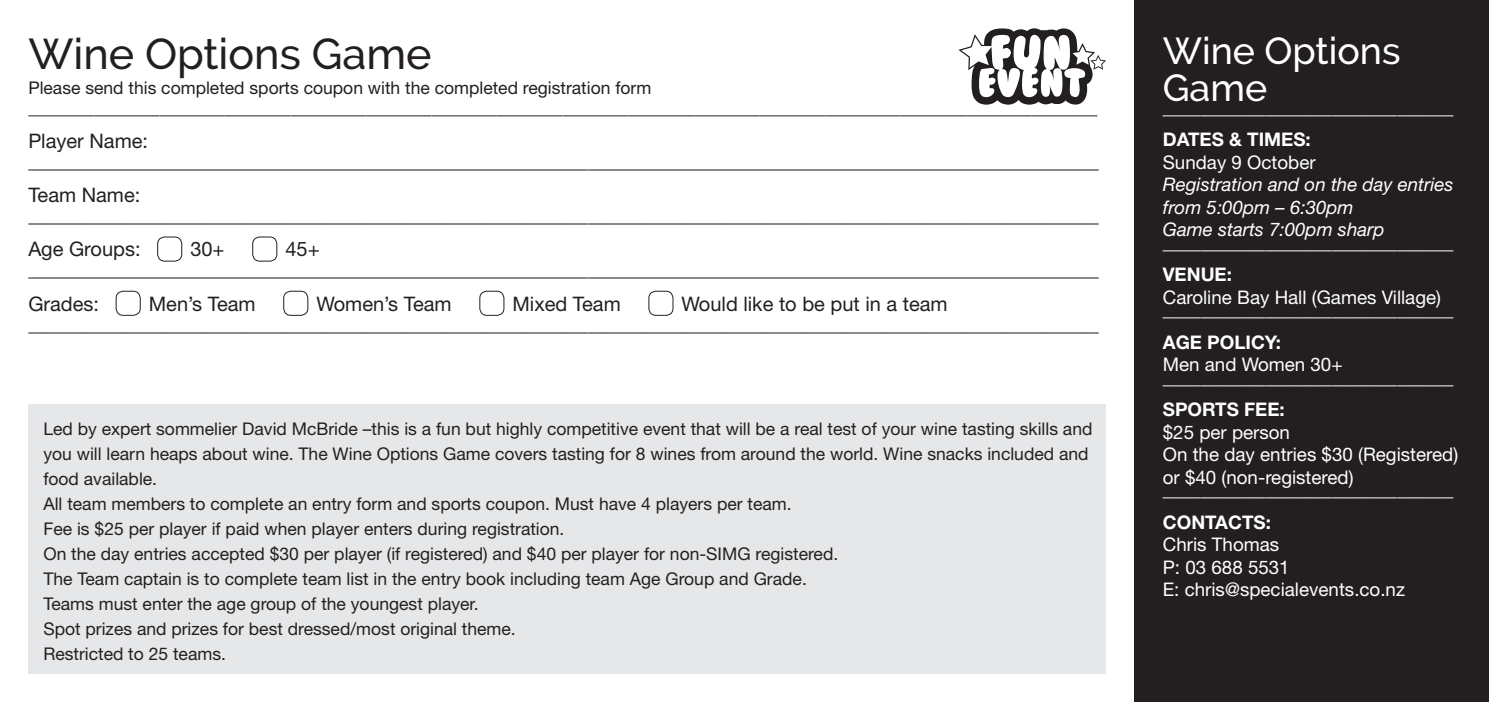
<style>
.page{position:relative;width:1489px;height:702px;background:#fff}
.page>*{position:absolute;margin:0;border:0;box-sizing:border-box;transform-origin:0 0}
.t1{font:500 43px "Raleway";color:#231f20}
.t2{font:500 37.5px/37.5px "Raleway";color:#fff}
.t3{font:20px/20px "Helvetica Neue";color:#231f20}
.Black_B{font:18.75px/22.5px "Helvetica Neue";color:#fff}
.t4{font:18.75px "Helvetica Neue";color:#231f20}
.Black_B-2{font:italic 18.75px/22.5px "Helvetica Neue";color:#fff}
.t5{font:700 18.75px "Helvetica Neue";color:#fff}
.Fine_Text{font:17.5px/25px "Helvetica Neue";color:#231f20}
.s1{font-style:normal}
</style>
<div class="page">
<div style="left:28px;top:404px;width:1078px;height:269px;background:#e6e7e9"></div>
<div style="left:157px;top:237px;width:25px;height:24px;border:1px solid #231f20;border-radius:7px"></div>
<div style="left:252px;top:237px;width:25px;height:24px;border:1px solid #231f20;border-radius:7px"></div>
<div style="left:116px;top:291px;width:24px;height:24px;border:1px solid #231f20;border-radius:7px"></div>
<div style="left:283px;top:291px;width:25px;height:24px;border:1px solid #231f20;border-radius:7px"></div>
<div style="left:479px;top:291px;width:25px;height:24px;border:1px solid #231f20;border-radius:7px"></div>
<div style="left:648px;top:291px;width:25px;height:24px;border:1px solid #231f20;border-radius:7px"></div>
<div style="left:1134px;top:0;width:354px;height:702px;background:#231f20"></div>
<svg style="left:958px;top:28px;width:148px;height:77px"></svg>
<h1 class="t1" style="left:28px;top:29px;width:404px">Wine Options Game</h1>
<p class="Fine_Text" style="left:28px;top:75px;width:624px">Please send this completed sports coupon with the completed registration form</p>
<p class="t4" style="left:28px;top:96px;width:1070px">__________________________________________________________________________________________________________________</p>
<p class="t3" style="left:28px;top:131px;width:1071px">Player Name: ___________________________________________________________________________________________________________</p>
<p class="t3" style="left:28px;top:185px;width:1071px">Team Name: ___________________________________________________________________________________________________________</p>
<p class="t3" style="left:28px;top:239px;width:114px">Age Groups:</p>
<p class="t3" style="left:190px;top:239px;width:36px">30+</p>
<p class="t3" style="left:28px;top:239px;width:1071px;text-indent:257px">45+ ___________________________________________________________________________________________________________</p>
<p class="t3" style="left:28px;top:293px;width:72px">Grades:</p>
<p class="t3" style="left:149px;top:293px;width:108px">Men’s Team</p>
<p class="t3" style="left:316px;top:293px;width:137px">Women’s Team</p>
<p class="t3" style="left:512px;top:293px;width:110px">Mixed Team</p>
<p class="t3" style="left:28px;top:293px;width:1071px;text-indent:653px">Would like to be put in a team ___________________________________________________________________________________________________________</p>
<p class="Fine_Text" style="left:43px;top:415px;width:1050px">Led by expert sommelier David McBride –this is a fun but highly competitive event that will be a real test of your wine tasting skills and you will learn heaps about wine. The Wine Options Game covers tasting for 8 wines from around the world. Wine snacks included and food available.</p>
<p class="Fine_Text" style="left:43px;top:490px;width:749px">All team members to complete an entry form and sports coupon. Must have 4 players per team.</p>
<p class="Fine_Text" style="left:43px;top:515px;width:522px">Fee is $25 per player if paid when player enters during registration.</p>
<p class="Fine_Text" style="left:43px;top:540px;width:796px">On the day entries accepted $30 per player (if registered) and $40 per player for non-SIMG registered.</p>
<p class="Fine_Text" style="left:43px;top:565px;width:765px">The Team captain is to complete team list in the entry book including team Age Group and Grade.</p>
<p class="Fine_Text" style="left:43px;top:590px;width:437px">Teams must enter the age group of the youngest player.</p>
<p class="Fine_Text" style="left:43px;top:615px;width:474px">Spot prizes and prizes for best dressed/most original theme.</p>
<p class="Fine_Text" style="left:43px;top:640px;width:184px">Restricted to 25 teams.</p>
<h2 class="t2" style="left:1162px;top:32px;width:239px">Wine Options<br>Game</h2>
<h2 class="t5" style="left:1162px;top:95px;width:292px">_______________________________</h2>
<h3 class="t5" style="left:1162px;top:128px;width:149px">DATES &amp; TIMES:</h3>
<p class="Black_B-2" style="left:1162px;top:150px;width:292px"><span class="s1">Sunday 9 October<br></span>Registration and on the day entries from 5:00pm – 6:30pm<br>Game starts 7:00pm sharp</p>
<p class="Black_B" style="left:1162px;top:230px;width:292px">_______________________________</p>
<h3 class="t5" style="left:1162px;top:263px;width:71px">VENUE:</h3>
<p class="Black_B" style="left:1162px;top:285px;width:280px">Caroline Bay Hall (Games Village)</p>
<p class="Black_B" style="left:1162px;top:298px;width:292px">_______________________________</p>
<h3 class="t5" style="left:1162px;top:330px;width:120px">AGE POLICY:</h3>
<p class="Black_B" style="left:1162px;top:353px;width:181px">Men and Women 30+</p>
<p class="Black_B" style="left:1162px;top:365px;width:292px">_______________________________</p>
<h3 class="t5" style="left:1162px;top:398px;width:123px">SPORTS FEE:</h3>
<p class="Black_B" style="left:1162px;top:420px;width:297px">$25 per person<br>On the day entries $30 (Registered) or $40 (non-registered)</p>
<p class="Black_B" style="left:1162px;top:478px;width:292px">_______________________________</p>
<h3 class="t5" style="left:1162px;top:510px;width:110px">CONTACTS:</h3>
<p class="Black_B" style="left:1162px;top:533px;width:118px">Chris Thomas</p>
<p class="Black_B" style="left:1162px;top:555px;width:128px">P: 03 688 5531</p>
<p class="Black_B" style="left:1162px;top:578px;width:244px">E: chris@specialevents.co.nz</p>
</div>
